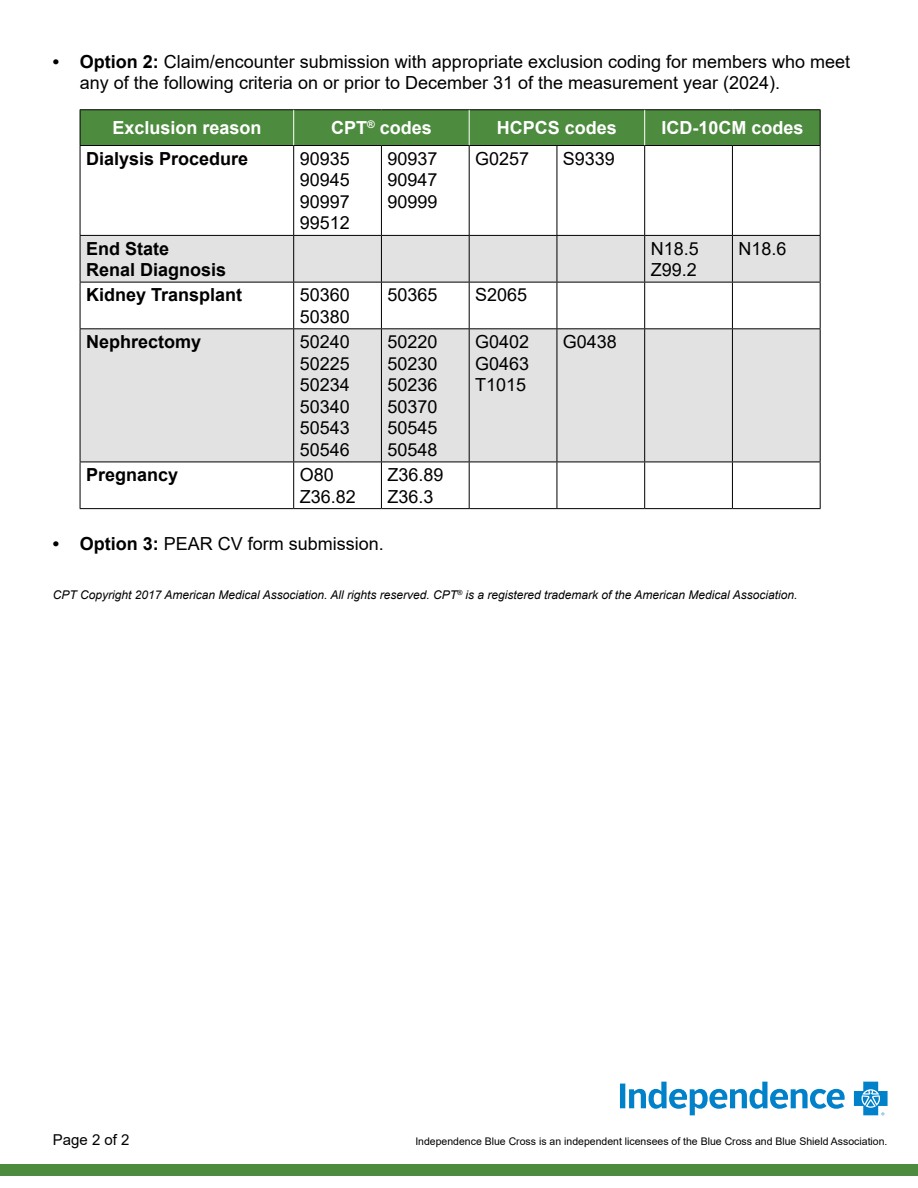
<style>
.page{position:relative;width:918px;height:1188px;background:#fff}
.page>*{position:absolute;margin:0;border:0;box-sizing:border-box;transform-origin:0 0}
.t1{font:18px/21.6px "Arial";color:#000}
.t2{font:700 18px/21.6px "Arial";color:#000}
.t3{font:700 18px "Arial";color:#fff}
.t4{font:15px "Arial";color:#000}
.t5{font:italic 12px "Arial";color:#000}
.t6{font:10.5px "Arial";color:#000}
.s1{font-weight:700}
</style>
<div class="page">
<div style="left:81px;top:110px;width:739px;height:35px;background:#4d8b3f"></div>
<svg style="left:81px;top:236px;width:739px;height:226px;fill:#e2e2e2"></svg>
<hr style="left:80px;top:109px;width:214px;height:1px;background:#000">
<hr style="left:80px;top:110px;width:1px;height:35px;background:#000">
<hr style="left:294px;top:109px;width:87px;height:1px;background:#000">
<hr style="left:381px;top:109px;width:88px;height:1px;background:#000">
<hr style="left:469px;top:109px;width:88px;height:1px;background:#000">
<hr style="left:557px;top:109px;width:88px;height:1px;background:#000">
<hr style="left:645px;top:109px;width:87px;height:1px;background:#000">
<hr style="left:732px;top:109px;width:89px;height:1px;background:#000">
<hr style="left:820px;top:110px;width:1px;height:35px;background:#000">
<hr style="left:80px;top:145px;width:214px;height:1px;background:#000">
<hr style="left:80px;top:146px;width:1px;height:89px;background:#000">
<hr style="left:294px;top:145px;width:87px;height:1px;background:#000">
<hr style="left:293px;top:146px;width:1px;height:89px;background:#000">
<hr style="left:381px;top:145px;width:88px;height:1px;background:#000">
<hr style="left:381px;top:146px;width:1px;height:89px;background:#000">
<hr style="left:469px;top:145px;width:88px;height:1px;background:#000">
<hr style="left:469px;top:146px;width:1px;height:89px;background:#000">
<hr style="left:557px;top:145px;width:88px;height:1px;background:#000">
<hr style="left:557px;top:146px;width:1px;height:89px;background:#000">
<hr style="left:645px;top:145px;width:87px;height:1px;background:#000">
<hr style="left:644px;top:146px;width:1px;height:89px;background:#000">
<hr style="left:732px;top:145px;width:89px;height:1px;background:#000">
<hr style="left:732px;top:146px;width:1px;height:89px;background:#000">
<hr style="left:820px;top:146px;width:1px;height:89px;background:#000">
<hr style="left:80px;top:235px;width:214px;height:1px;background:#000">
<hr style="left:80px;top:236px;width:1px;height:46px;background:#000">
<hr style="left:294px;top:235px;width:87px;height:1px;background:#000">
<hr style="left:293px;top:236px;width:1px;height:46px;background:#000">
<hr style="left:381px;top:235px;width:88px;height:1px;background:#000">
<hr style="left:381px;top:236px;width:1px;height:46px;background:#000">
<hr style="left:469px;top:235px;width:88px;height:1px;background:#000">
<hr style="left:469px;top:236px;width:1px;height:46px;background:#000">
<hr style="left:557px;top:235px;width:88px;height:1px;background:#000">
<hr style="left:557px;top:236px;width:1px;height:46px;background:#000">
<hr style="left:645px;top:235px;width:87px;height:1px;background:#000">
<hr style="left:644px;top:236px;width:1px;height:46px;background:#000">
<hr style="left:732px;top:235px;width:89px;height:1px;background:#000">
<hr style="left:732px;top:236px;width:1px;height:46px;background:#000">
<hr style="left:820px;top:236px;width:1px;height:46px;background:#000">
<hr style="left:80px;top:282px;width:214px;height:1px;background:#000">
<hr style="left:80px;top:282px;width:1px;height:46px;background:#000">
<hr style="left:294px;top:282px;width:87px;height:1px;background:#000">
<hr style="left:293px;top:282px;width:1px;height:46px;background:#000">
<hr style="left:381px;top:282px;width:88px;height:1px;background:#000">
<hr style="left:381px;top:282px;width:1px;height:46px;background:#000">
<hr style="left:469px;top:282px;width:88px;height:1px;background:#000">
<hr style="left:469px;top:282px;width:1px;height:46px;background:#000">
<hr style="left:557px;top:282px;width:88px;height:1px;background:#000">
<hr style="left:557px;top:282px;width:1px;height:46px;background:#000">
<hr style="left:645px;top:282px;width:87px;height:1px;background:#000">
<hr style="left:644px;top:282px;width:1px;height:46px;background:#000">
<hr style="left:732px;top:282px;width:89px;height:1px;background:#000">
<hr style="left:732px;top:282px;width:1px;height:46px;background:#000">
<hr style="left:820px;top:282px;width:1px;height:46px;background:#000">
<hr style="left:80px;top:328px;width:214px;height:1px;background:#000">
<hr style="left:80px;top:329px;width:1px;height:133px;background:#000">
<hr style="left:294px;top:328px;width:87px;height:1px;background:#000">
<hr style="left:293px;top:329px;width:1px;height:133px;background:#000">
<hr style="left:381px;top:328px;width:88px;height:1px;background:#000">
<hr style="left:381px;top:329px;width:1px;height:133px;background:#000">
<hr style="left:469px;top:328px;width:88px;height:1px;background:#000">
<hr style="left:469px;top:329px;width:1px;height:133px;background:#000">
<hr style="left:557px;top:328px;width:88px;height:1px;background:#000">
<hr style="left:557px;top:329px;width:1px;height:133px;background:#000">
<hr style="left:645px;top:328px;width:87px;height:1px;background:#000">
<hr style="left:644px;top:329px;width:1px;height:133px;background:#000">
<hr style="left:732px;top:328px;width:89px;height:1px;background:#000">
<hr style="left:732px;top:329px;width:1px;height:133px;background:#000">
<hr style="left:820px;top:329px;width:1px;height:133px;background:#000">
<hr style="left:80px;top:462px;width:214px;height:1px;background:#000">
<hr style="left:80px;top:462px;width:1px;height:46px;background:#000">
<hr style="left:294px;top:462px;width:87px;height:1px;background:#000">
<hr style="left:293px;top:462px;width:1px;height:46px;background:#000">
<hr style="left:381px;top:462px;width:88px;height:1px;background:#000">
<hr style="left:381px;top:462px;width:1px;height:46px;background:#000">
<hr style="left:469px;top:462px;width:88px;height:1px;background:#000">
<hr style="left:469px;top:462px;width:1px;height:46px;background:#000">
<hr style="left:557px;top:462px;width:88px;height:1px;background:#000">
<hr style="left:557px;top:462px;width:1px;height:46px;background:#000">
<hr style="left:645px;top:462px;width:87px;height:1px;background:#000">
<hr style="left:644px;top:462px;width:1px;height:46px;background:#000">
<hr style="left:732px;top:462px;width:89px;height:1px;background:#000">
<hr style="left:732px;top:462px;width:1px;height:46px;background:#000">
<hr style="left:820px;top:462px;width:1px;height:46px;background:#000">
<hr style="left:80px;top:508px;width:214px;height:1px;background:#000">
<hr style="left:294px;top:508px;width:87px;height:1px;background:#000">
<hr style="left:381px;top:508px;width:88px;height:1px;background:#000">
<hr style="left:469px;top:508px;width:88px;height:1px;background:#000">
<hr style="left:557px;top:508px;width:88px;height:1px;background:#000">
<hr style="left:645px;top:508px;width:87px;height:1px;background:#000">
<hr style="left:732px;top:508px;width:89px;height:1px;background:#000">
<hr style="left:293px;top:110px;width:1px;height:35px;background:#fff">
<hr style="left:469px;top:110px;width:1px;height:35px;background:#fff">
<hr style="left:644px;top:110px;width:1px;height:35px;background:#fff">
<div style="left:0;top:1164px;width:918px;height:12px;background:#4d8b3f"></div>
<svg style="left:620px;top:1082px;width:268px;height:33px"></svg>
<p class="t1" style="left:80px;top:51px;width:772px;text-indent:-27px"><span class="s1">• Option 2:</span> Claim/encounter submission with appropriate exclusion coding for members who meet any of the following criteria on or prior to December 31 of the measurement year (2024).</p>
<p class="t3" style="left:112px;top:115px;width:151px">Exclusion reason</p>
<p class="t3" style="left:331px;top:115px;width:102px">CPT<sup>®</sup> codes</p>
<p class="t3" style="left:497px;top:115px;width:122px">HCPCS codes</p>
<p class="t3" style="left:661px;top:115px;width:144px">ICD-10CM codes</p>
<p class="t2" style="left:86px;top:148px;width:164px">Dialysis Procedure</p>
<p class="t1" style="left:300px;top:147px;width:52px;text-align:justify">90935<br>90945<br>90997<br>99512</p>
<p class="t1" style="left:387px;top:147px;width:52px;text-align:justify">90937<br>90947<br>90999</p>
<p class="t1" style="left:475px;top:147px;width:56px">G0257</p>
<p class="t1" style="left:563px;top:147px;width:54px">S9339</p>
<p class="t2" style="left:86px;top:238px;width:142px">End State<br>Renal Diagnosis</p>
<p class="t1" style="left:651px;top:237px;width:50px">N18.5<br>Z99.2</p>
<p class="t1" style="left:738px;top:237px;width:50px">N18.6</p>
<p class="t2" style="left:86px;top:284px;width:158px">Kidney Transplant</p>
<p class="t1" style="left:300px;top:284px;width:52px">50360<br>50380</p>
<p class="t1" style="left:387px;top:284px;width:52px">50365</p>
<p class="t1" style="left:475px;top:284px;width:54px">S2065</p>
<p class="t2" style="left:86px;top:331px;width:117px">Nephrectomy</p>
<p class="t1" style="left:300px;top:331px;width:52px;text-align:justify">50240<br>50225<br>50234<br>50340<br>50543<br>50546</p>
<p class="t1" style="left:387px;top:331px;width:52px;text-align:justify">50220<br>50230<br>50236<br>50370<br>50545<br>50548</p>
<p class="t1" style="left:475px;top:331px;width:56px;text-align:justify">G0402<br>G0463<br>T1015</p>
<p class="t1" style="left:563px;top:331px;width:56px">G0438</p>
<p class="t2" style="left:86px;top:464px;width:94px">Pregnancy</p>
<p class="t1" style="left:300px;top:464px;width:58px">O80<br>Z36.82</p>
<p class="t1" style="left:387px;top:464px;width:58px">Z36.89<br>Z36.3</p>
<p class="t1" style="left:53px;top:532px;width:333px"><span class="s1">• Option 3:</span> PEAR CV form submission.</p>
<p class="t5" style="left:53px;top:587px;width:746px">CPT Copyright 2017 American Medical Association. All rights reserved. CPT<sup>®</sup> is a registered trademark of the American Medical Association.</p>
<p class="t4" style="left:53px;top:1129px;width:78px">Page 2 of 2</p>
<p class="t6" style="left:415px;top:1134px;width:474px">Independence Blue Cross is an independent licensees of the Blue Cross and Blue Shield Association.</p>
</div>
